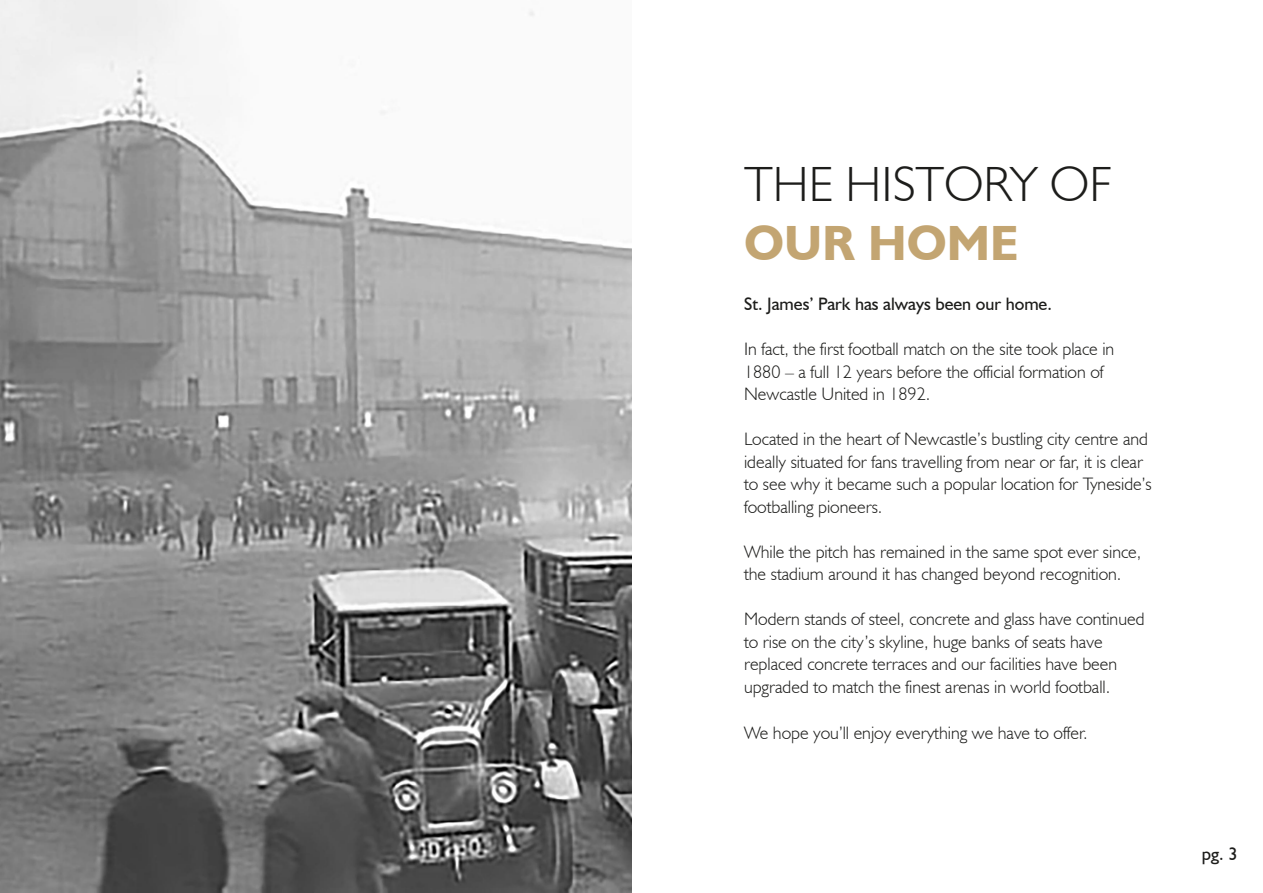
<style>
.page{position:relative;width:1263px;height:893px;background:#fff}
.page>*{position:absolute;margin:0;border:0;box-sizing:border-box;transform-origin:0 0}
.t1{font:300 49.5px "Humanist 521 BT";color:#1d1d1b}
.t2{font:700 49.5px "Humanist 521 BT";color:#c3a572}
.t3{font:300 18px/22.5px "Humanist 521 BT";color:#1d1d1b}
.t4{font:18px "Humanist 521 BT";color:#1d1d1b}
</style>
<div class="page">
<img style="left:0;top:0;width:631px;height:893px">
<h1 class="t1" style="left:744px;top:153px;width:369px">THE HISTORY OF</h1>
<h1 class="t2" style="left:744px;top:212px;width:276px">OUR HOME</h1>
<p class="t4" style="left:744px;top:293px;width:309px">St. James’ Park has always been our home.</p>
<p class="t3" style="left:744px;top:338px;width:372px">In fact, the first football match on the site took place in<br>1880 – a full 12 years before the official formation of<br>Newcastle United in 1892.</p>
<p class="t3" style="left:744px;top:428px;width:409px">Located in the heart of Newcastle’s bustling city centre and ideally situated for fans travelling from near or far, it is clear to see why it became such a popular location for Tyneside’s footballing pioneers.</p>
<p class="t3" style="left:744px;top:540px;width:399px">While the pitch has remained in the same spot ever since, the stadium around it has changed beyond recognition.</p>
<p class="t3" style="left:744px;top:608px;width:402px">Modern stands of steel, concrete and glass have continued to rise on the city’s skyline, huge banks of seats have replaced concrete terraces and our facilities have been upgraded to match the finest arenas in world football.</p>
<p class="t3" style="left:744px;top:722px;width:345px">We hope you’ll enjoy everything we have to offer.</p>
<p class="t4" style="left:1202px;top:843px;width:37px">pg. 3</p>
</div>
